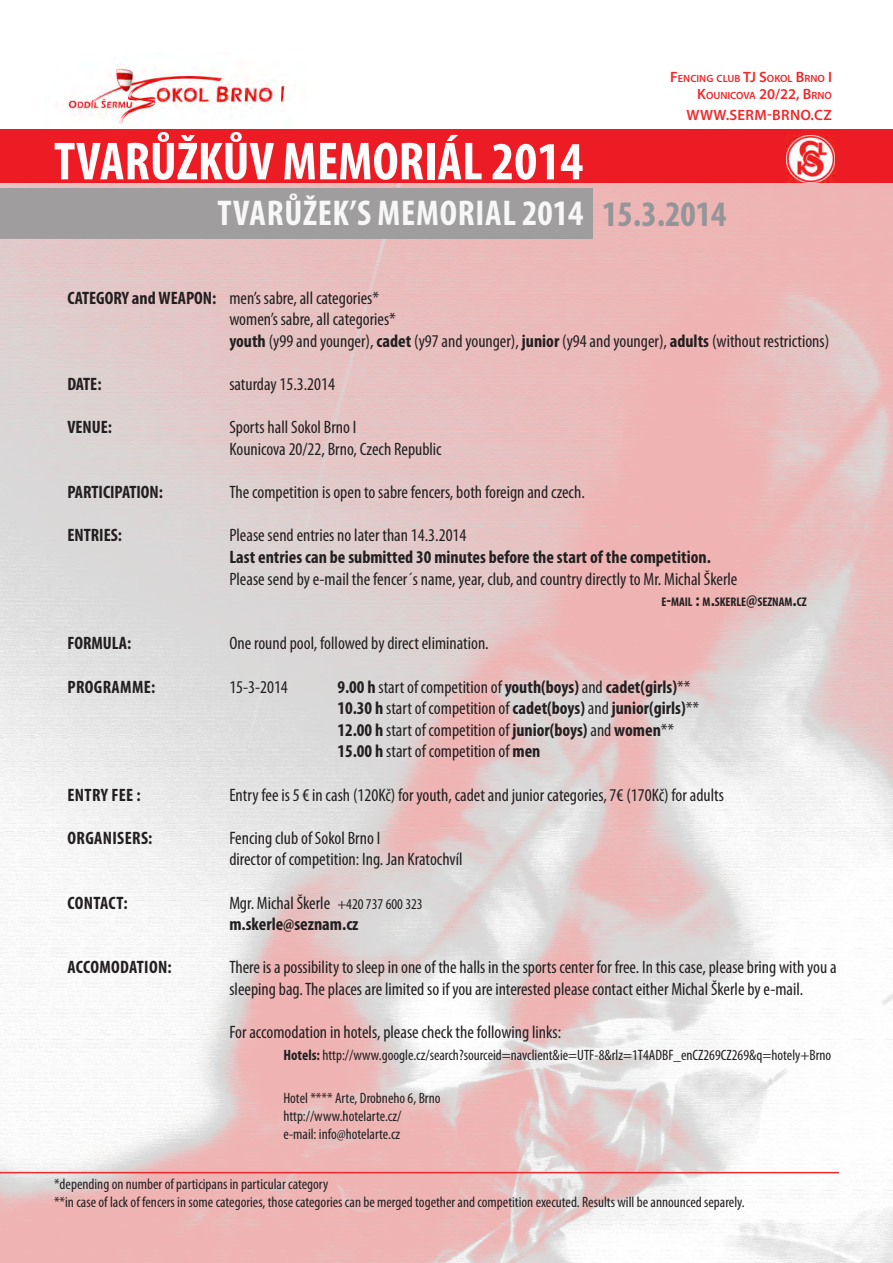
<style>
.page{position:relative;width:893px;height:1263px;background:#fff}
.page>*{position:absolute;margin:0;border:0;box-sizing:border-box;transform-origin:0 0}
.t1{font:700 condensed 54px "Myriad Pro";color:#fcfcfc}
.t2{font:700 condensed 36px "Myriad Pro";letter-spacing:.02em;color:#f7f7f8}
.t3{font:700 condensed 36px "Myriad Pro";color:#939598}
.t4{font:condensed 18px/21.6px "Myriad Pro";color:#231f20}
.t5{font:700 condensed 18px/21.6px "Myriad Pro";color:#231f20}
.t6{font:condensed 15px/18px "Myriad Pro";color:#231f20}
.t7{font:600 15px "Myriad Pro";letter-spacing:.02em;color:#ee292c}
.t8{font:700 condensed 12.6px "Myriad Pro";color:#231f20}
.t9{font:600 10.5px/16.5px "Myriad Pro";color:#ee292c;text-align:right}
.s1{font-size:15px}
.s2{font-weight:700}
.s3{font-size:18px}
.s4{font-weight:400}
.s5{font-weight:400;font-size:15px}
</style>
<div class="page">
<div style="left:0;top:189px;width:592px;height:50px;background:#9f9d9e"></div>
<div style="left:0;top:129px;width:893px;height:54px;background:#ed1b24"></div>
<img style="left:63px;top:68px;width:224px;height:57px">
<hr style="left:0;top:1172px;width:839px;height:1px;background:#ee292c">
<img style="left:787px;top:135px;width:47px;height:48px">
<h1 class="t1" style="left:54px;top:128px;width:531px">TVARŮŽKŮV MEMORIÁL 2014</h1>
<h2 class="t2" style="left:218px;top:190px;width:367px">TVARŮŽEK’S MEMORIAL 2014</h2>
<p class="t9" style="left:670px;top:70px;width:163px"><span class="s1">F</span>ENCING CLUB <span class="s1">TJ S</span>OKOL <span class="s1">B</span>RNO <span class="s1">I<br>K</span>OUNICOVA <span class="s1">20/22, B</span> RNO</p>
<p class="t7" style="left:687px;top:105px;width:147px">WWW.SERM-BRNO.CZ</p>
<h2 class="t3" style="left:602px;top:191px;width:126px">15.3.2014</h2>
<p class="t4" style="left:229px;top:287px;width:601px;text-indent:-162px"><span class="s2">CATEGORY and WEAPON:</span> men’s sabre, all categories*<br>women’s sabre, all categories*<br><span class="s2">youth</span> (y99 and younger), <span class="s2">cadet</span> (y97 and younger), <span class="s2">junior</span> (y94 and younger), <span class="s2">adults</span> (without restrictions)</p>
<p class="t5" style="left:67px;top:373px;width:36px">DATE:</p>
<p class="t4" style="left:229px;top:373px;width:107px">saturday 15.3.2014</p>
<p class="t5" style="left:67px;top:416px;width:46px">VENUE:</p>
<p class="t4" style="left:229px;top:416px;width:214px">Sports hall Sokol Brno I<br>Kounicova 20/22, Brno, Czech Republic</p>
<p class="t5" style="left:67px;top:481px;width:97px">PARTICIPATION:</p>
<p class="t4" style="left:229px;top:481px;width:357px">The competition is open to sabre fencers, both foreign and czech.</p>
<p class="t5" style="left:67px;top:524px;width:56px">ENTRIES:</p>
<p class="t4" style="left:229px;top:524px;width:239px">Please send entries no later than 14.3.2014</p>
<p class="t5" style="left:229px;top:546px;width:483px">Last entries can be submitted 30 minutes before the start of the competition.</p>
<p class="t4" style="left:229px;top:568px;width:510px">Please send by e-mail the fencer´s name, year, club, and country directly to Mr. Michal Škerle</p>
<p class="t8" style="left:661px;top:594px;width:147px">E<span class="s3">-</span>MAIL <span class="s3">:</span> M<span class="s3">.</span>SKERLE<span class="s3">@</span>SEZNAM<span class="s3">.</span>CZ</p>
<p class="t5" style="left:67px;top:632px;width:66px">FORMULA:</p>
<p class="t4" style="left:229px;top:632px;width:261px">One round pool, followed by direct elimination.</p>
<p class="t5" style="left:68px;top:675px;width:19px">Programme</p>
<p class="t5" style="left:151px;top:675px;width:6px">:</p>
<p class="t4" style="left:229px;top:676px;width:60px">15-3-2014</p>
<p class="t4" style="left:337px;top:676px;width:363px"><span class="s2">9.00 h</span> start of competition of <span class="s2">youth(boys)</span> and <span class="s2">cadet(girls)</span>** <span class="s2">10.30 h</span> start of competition of <span class="s2">cadet(boys)</span> and <span class="s2">junior(girls)</span>** <span class="s2">12.00 h</span> start of competition of <span class="s2">junior(boys)</span> and <span class="s2">women</span>** <span class="s2">15.00 h</span> start of competition of <span class="s2">men</span></p>
<p class="t5" style="left:68px;top:783px;width:17px">Entry</p>
<p class="t5" style="left:111px;top:783px;width:31px">Fee :</p>
<p class="t4" style="left:229px;top:784px;width:496px">Entry fee is 5 € in cash (120Kč) for youth, cadet and junior categories, 7€ (170Kč) for adults</p>
<p class="t5" style="left:68px;top:827px;width:18px">Organisers</p>
<p class="t5" style="left:148px;top:827px;width:6px">:</p>
<p class="t4" style="left:229px;top:827px;width:235px">Fencing club of Sokol Brno I<br>director of competition: Ing. Jan Kratochvíl</p>
<p class="t5" style="left:68px;top:891px;width:9px">contact</p>
<p class="t5" style="left:123px;top:891px;width:6px">:</p>
<p class="t5" style="left:229px;top:891px;width:195px"><span class="s4">Mgr. Michal Škerle</span> <span class="s5">+420 737 600 323 </span>m.skerle@seznam.cz</p>
<p class="t5" style="left:68px;top:956px;width:18px">Accomodation</p>
<p class="t5" style="left:168px;top:956px;width:6px">:</p>
<p class="t4" style="left:229px;top:956px;width:609px">There is a possibility to sleep in one of the halls in the sports center for free. In this case, please bring with you a sleeping bag. The places are limited so if you are interested please contact either Michal Škerle by e-mail.</p>
<p class="t4" style="left:229px;top:1021px;width:333px">For accomodation in hotels, please check the following links:</p>
<p class="t6" style="left:283px;top:1046px;width:549px"><span class="s2">Hotels:</span> http://www.google.cz/search?sourceid=navclient&amp;ie=UTF-8&amp;rlz=1T4ADBF_enCZ269CZ269&amp;q=hotely+Brno</p>
<p class="t6" style="left:283px;top:1089px;width:159px">Hotel **** Arte, Drobneho 6, Brno http://www.hotelarte.cz/<br>e-mail: info@hotelarte.cz</p>
<p class="t6" style="left:54px;top:1175px;width:692px">*depending on number of participans in particular category<br>**in case of lack of fencers in some categories, those categories can be merged together and competition executed. Results will be announced separely.</p>
</div>
